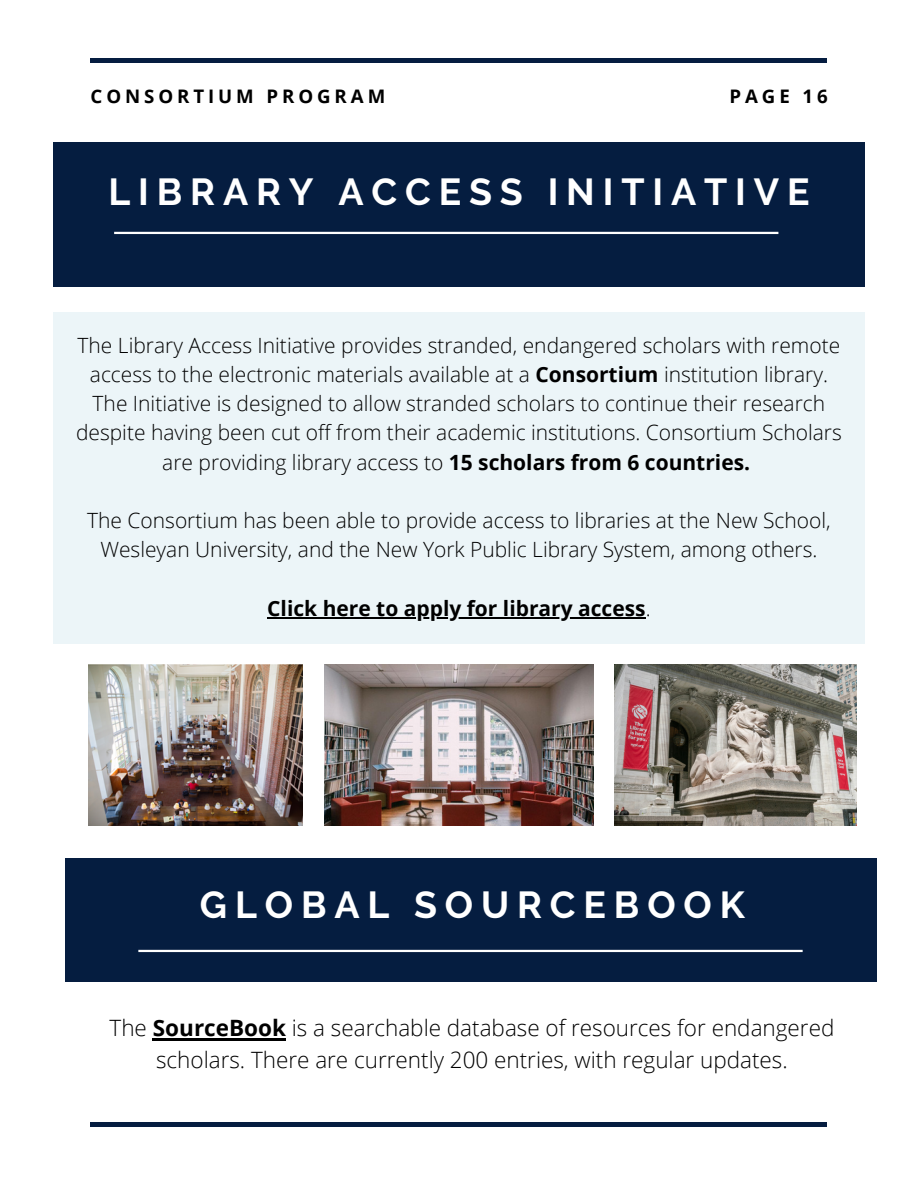
<style>
.page{position:relative;width:918px;height:1188px;background:#fff}
.page>*{position:absolute;margin:0;border:0;box-sizing:border-box;transform-origin:0 0}
.t1{font:700 37.5px "Raleway";letter-spacing:.21em;color:#fff}
.t2{font:300 22.5px/31.5px "Open Sans";color:#000;text-align:center}
.t3{font:300 21px/29.2px "Open Sans";color:#000;text-align:center}
.t4{font:700 21px "Open Sans";color:#000}
.t5{font:700 18.6px "Open Sans";letter-spacing:.21em;color:#000}
.s1{font-weight:700}
.s2{font-weight:300}
</style>
<div class="page">
<hr style="left:91px;top:59px;width:736px;height:3px;background:#051d40">
<hr style="left:91px;top:1123px;width:736px;height:3px;background:#051d40">
<div style="left:65px;top:859px;width:811px;height:123px;background:#051d40"></div>
<div style="left:53px;top:143px;width:812px;height:144px;background:#051d40"></div>
<hr style="left:114px;top:232px;width:664px;height:2px;background:#fff">
<hr style="left:138px;top:950px;width:665px;height:2px;background:#fff">
<div style="left:53px;top:312px;width:812px;height:331px;background:#ecf5f8"></div>
<img style="left:324px;top:665px;width:269px;height:161px">
<img style="left:89px;top:665px;width:214px;height:161px">
<img style="left:615px;top:665px;width:242px;height:161px">
<hr style="left:153px;top:1038px;width:133px;height:3px;background:#000">
<hr style="left:267px;top:617px;width:379px;height:1px;background:#000">
<h1 class="t5" style="left:91px;top:83px;width:296px">CONSORTIUM PROGRAM</h1>
<p class="t5" style="left:730px;top:83px;width:100px">PAGE 16</p>
<h2 class="t1" style="left:108px;top:170px;width:703px">LIBRARY ACCESS INITIATIVE</h2>
<h2 class="t3" style="left:76px;top:330px;width:767px">The Library Access Initiative provides stranded, endangered scholars with remote access to the electronic materials available at a <span class="s1">Consortium</span> institution library.<br>The Initiative is designed to allow stranded scholars to continue their research despite having been cut off from their academic institutions. Consortium Scholars are providing library access to <span class="s1">15 scholars from 6 countries.</span></h2>
<p class="t3" style="left:87px;top:505px;width:745px">The Consortium has been able to provide access to libraries at the New School,<br>Wesleyan University, and the New York Public Library System, among others.</p>
<p class="t4" style="left:267px;top:593px;width:385px">Click here to apply for library access<span class="s2">.</span></p>
<h1 class="t1" style="left:200px;top:883px;width:546px">GLOBAL SOURCEBOOK</h1>
<h2 class="t2" style="left:110px;top:1012px;width:726px">The <span class="s1">SourceBook</span> is a searchable database of resources for endangered scholars. There are currently 200 entries, with regular updates.</h2>
</div>
